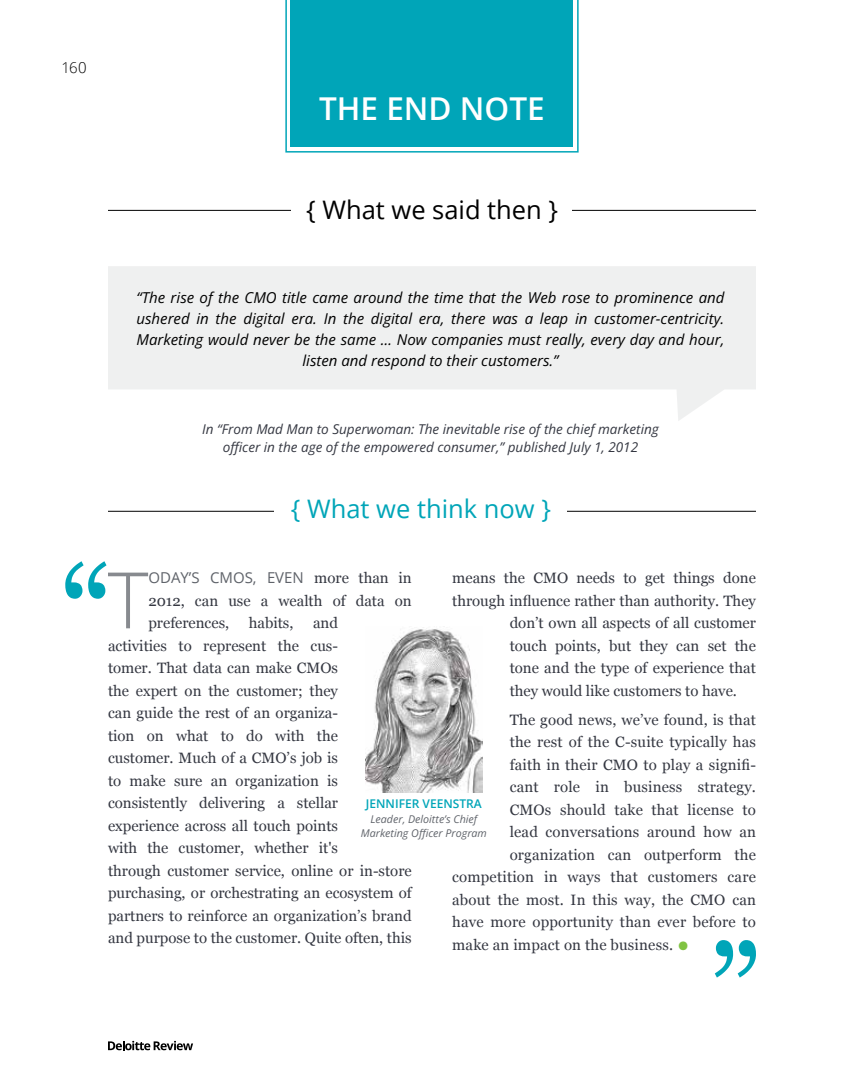
<style>
.page{position:relative;width:864px;height:1080px;background:#fff}
.page>*{position:absolute;margin:0;border:0;box-sizing:border-box;transform-origin:0 0}
.t1{font:300 78px "Open Sans";color:#878a8f}
.t2{font:600 31.5px "Open Sans";color:#fff}
.t3{font:25.5px "Open Sans";color:#00a5b8}
.t4{font:25.5px "Open Sans";color:#000}
.t5{font:15px/22.5px "Georgia";color:#343741}
.t6{font:italic 15px/21px "Open Sans";color:#000;text-align:center}
.t7{font:15px "Open Sans";color:#5f636a}
.t8{font:300 15px "Open Sans";color:#000}
.t9{font:italic 13.5px/18px "Open Sans";color:#343741;text-align:center}
.t10{font:600 12px "Open Sans";color:#00a5b8}
.t11{font:italic 10.65px/14.7px "Open Sans";color:#5f636a;text-align:center}
.s1{font-family:"Minion Pro";font-size:33px;color:#80c342}
.s2{font-family:"Georgia";color:#343741}
</style>
<div class="page">
<svg style="left:65px;top:561px;width:42px;height:38px"></svg>
<svg style="left:108px;top:1041px;width:85px;height:9px"></svg>
<hr style="left:108px;top:511px;width:648px;height:1px;background:#000">
<svg style="left:285px;top:0;width:294px;height:153px;background:#0ea9bb"></svg>
<hr style="left:108px;top:210px;width:648px;height:1px;background:#000">
<svg style="left:108px;top:266px;width:648px;height:155px;fill:#eff0f0"></svg>
<div style="left:274px;top:499px;width:293px;height:34px;background:#fff"></div>
<div style="left:292px;top:200px;width:280px;height:40px;background:#fff"></div>
<svg style="left:715px;top:940px;width:41px;height:38px"></svg>
<img style="left:366px;top:627px;width:116px;height:166px">
<hr style="left:863px;top:0;width:1px;height:1080px;background:#000">
<p class="t8" style="left:62px;top:58px;width:27px">160</p>
<h2 class="t2" style="left:319px;top:87px;width:227px">THE END NOTE</h2>
<h3 class="t4" style="left:306px;top:192px;width:254px">{ What we said then }</h3>
<p class="t6" style="left:136px;top:286px;width:589px">“The rise of the CMO title came around the time that the Web rose to prominence and ushered in the digital era. In the digital era, there was a leap in customer-centricity.<br>Marketing would never be the same … Now companies must really, every day and hour, listen and respond to their customers.”</p>
<p class="t9" style="left:202px;top:419px;width:458px">In “From Mad Man to Superwoman: The inevitable rise of the chief marketing officer in the age of the empowered consumer,” published July 1, 2012</p>
<h3 class="t3" style="left:291px;top:491px;width:262px">{ What we think now }</h3>
<p class="t5" style="left:452px;top:566px;width:305px">means the CMO needs to get things done</p>
<p class="t5" style="left:452px;top:589px;width:305px">through influence rather than authority. They</p>
<p class="t5" style="left:510px;top:611px;width:248px">donʼt own all aspects of all customer</p>
<p class="t5" style="left:510px;top:634px;width:248px">touch points, but they can set the</p>
<p class="t5" style="left:510px;top:656px;width:248px">tone and the type of experience that</p>
<p class="t5" style="left:510px;top:679px;width:229px">they would like customers to have.</p>
<p class="t5" style="left:510px;top:708px;width:248px">The good news, we’ve found, is that</p>
<p class="t5" style="left:510px;top:730px;width:248px">the rest of the C-suite typically has</p>
<p class="t5" style="left:510px;top:753px;width:248px">faith in their CMO to play a signifi-</p>
<p class="t5" style="left:510px;top:775px;width:248px">cant role in business strategy.</p>
<p class="t5" style="left:510px;top:798px;width:248px">CMOs should take that license to</p>
<p class="t5" style="left:510px;top:820px;width:248px">lead conversations around how an</p>
<p class="t5" style="left:510px;top:843px;width:248px">organization can outperform the</p>
<p class="t5" style="left:452px;top:865px;width:305px">competition in ways that customers care</p>
<p class="t5" style="left:452px;top:888px;width:305px">about the most. In this way, the CMO can</p>
<p class="t5" style="left:452px;top:910px;width:305px">have more opportunity than ever before to</p>
<p class="t5" style="left:452px;top:933px;width:239px">make an impact on the business. <span class="s1">•</span></p>
<h1 class="t1" style="left:108px;top:547px;width:42px">T</h1>
<p class="t7" style="left:148px;top:568px;width:265px">ODAY’S CMOS, EVEN <span class="s2">more than in</span></p>
<p class="t5" style="left:148px;top:589px;width:265px">2012, can use a wealth of data on preferences,</p>
<p class="t5" style="left:108px;top:611px;width:305px;text-indent:205px">and<br>activities to represent the cus-<br>tomer. That data can make CMOs<br>the expert on the customer; they<br>can guide the rest of an organiza-<br>tion on what to do with the<br>customer. Much of a CMO’s job is<br>to make sure an organization is consistently delivering a stellar experience across all touch points<br>with the customer, whether it's<br>through customer service, online or in-store purchasing, or orchestrating an ecosystem of partners to reinforce an organization’s brand and purpose to the customer. Quite often, this</p>
<p class="t5" style="left:249px;top:611px;width:46px">habits,</p>
<p class="t10" style="left:366px;top:795px;width:117px">JENNIFER VEENSTRA</p>
<p class="t11" style="left:361px;top:811px;width:128px">Leader, Deloitte’s Chief<br>Marketing Officer Program</p>
</div>
